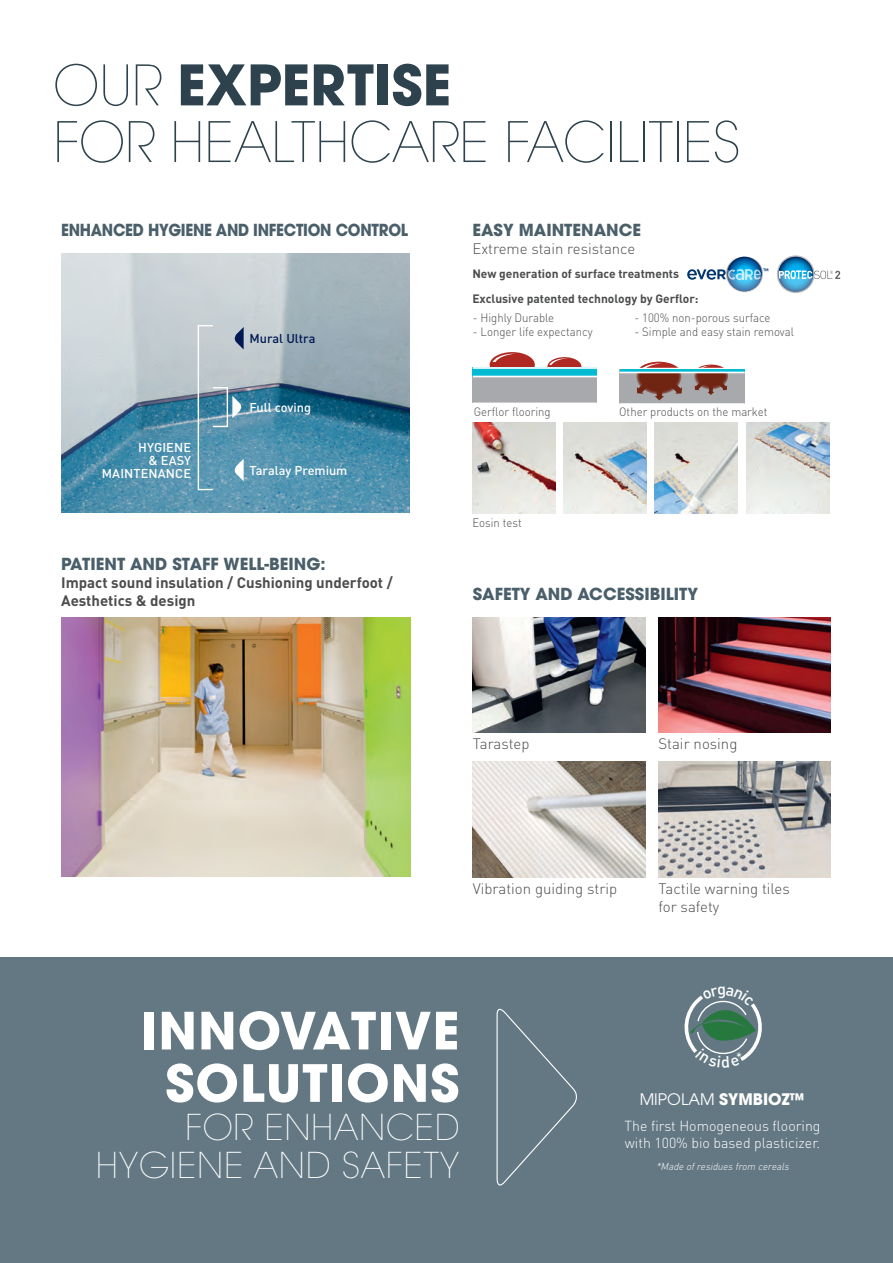
<style>
.page{position:relative;width:893px;height:1263px;background:#fff}
.page>*{position:absolute;margin:0;border:0;box-sizing:border-box;transform-origin:0 0}
.t1{font:200 55.35px/56.7px "Avant Garde";color:#2d424d}
.t2{font:700 51px/52.3px "Avant Garde";letter-spacing:.02em;color:#fff;text-align:center}
.t3{font:200 35.4px/38.2px "Avant Garde";letter-spacing:.02em;color:#fff;text-align:right}
.t4{font:700 16.5px "Avant Garde";color:#4a5f6a}
.t5{font:700 16.5px "Avant Garde";letter-spacing:-.02em;color:#4a5f6a;scale:.91 1}
.t6{font:700 15.9px "Avant Garde";color:#fff}
.t7{font:300 15px/18px "DIN Pro";color:#4b4c4d}
.t8{font:700 15px/18px "DIN Pro";color:#4b4c4d}
.t9{font:300 14.4px/17.2px "DIN Pro";color:#fff}
.t10{font:500 12.75px/12.8px "DIN Pro";color:#fff;text-align:right}
.t11{font:500 12.75px "DIN Pro";color:#001954}
.t12{font:300 12px "DIN Pro";color:#4b4c4d;scale:.95 1}
.t13{font:700 12px/25.2px "DIN Pro";color:#4b4c4d}
.t14{font:italic 300 10.05px "DIN Pro";color:#fff;scale:.95 1}
.s1{font-weight:700}
.s2{font-weight:400}
</style>
<div class="page">
<div style="left:0;top:958px;width:893px;height:305px;background:#637883"></div>
<img style="left:61px;top:253px;width:349px;height:259px">
<svg style="left:232px;top:327px;width:12px;height:23px"></svg>
<svg style="left:232px;top:459px;width:12px;height:22px"></svg>
<svg style="left:232px;top:396px;width:12px;height:22px"></svg>
<div style="left:212px;top:387px;width:16px;height:40px;border:1px solid #fff"></div>
<div style="left:198px;top:325px;width:15px;height:165px;border:1px solid #fff"></div>
<img style="left:746px;top:423px;width:83px;height:90px">
<img style="left:472px;top:423px;width:83px;height:90px">
<img style="left:564px;top:423px;width:83px;height:90px">
<img style="left:655px;top:423px;width:83px;height:90px">
<img style="left:61px;top:617px;width:350px;height:259px">
<img style="left:473px;top:617px;width:172px;height:116px">
<img style="left:658px;top:617px;width:173px;height:116px">
<img style="left:658px;top:761px;width:173px;height:116px">
<img style="left:473px;top:761px;width:172px;height:116px">
<svg style="left:496px;top:1008px;width:81px;height:178px"></svg>
<svg style="left:726px;top:256px;width:37px;height:36px"></svg>
<svg style="left:727px;top:257px;width:35px;height:34px"></svg>
<svg style="left:687px;top:268px;width:81px;height:23px"></svg>
<div style="left:777px;top:255px;width:38px;height:38px;border:3px solid #bcbdc0;border-radius:50%"></div>
<svg style="left:778px;top:257px;width:35px;height:35px"></svg>
<svg style="left:778px;top:269px;width:62px;height:23px"></svg>
<div style="left:547px;top:357px;width:34px;height:19px;background:#af2922;border-radius:50%"></div>
<div style="left:490px;top:352px;width:45px;height:25px;background:#af2922;border-radius:50%"></div>
<div style="left:473px;top:376px;width:123px;height:27px;background:#a8a9ad"></div>
<div style="left:473px;top:368px;width:123px;height:9px;background:#03bad3"></div>
<hr style="left:473px;top:367px;width:123px;height:2px;background:#fff">
<hr style="left:473px;top:376px;width:123px;height:1px;background:#fff">
<svg style="left:492px;top:353px;width:23px;height:9px"></svg>
<svg style="left:549px;top:358px;width:18px;height:7px"></svg>
<svg style="left:636px;top:362px;width:45px;height:25px"></svg>
<div style="left:620px;top:369px;width:125px;height:35px;background:#a8a9ad"></div>
<hr style="left:620px;top:403px;width:125px;height:1px;background:#fff">
<svg style="left:620px;top:369px;width:125px;height:3px"></svg>
<hr style="left:620px;top:372px;width:125px;height:1px;background:#fff">
<svg style="left:636px;top:363px;width:46px;height:37px"></svg>
<svg style="left:694px;top:365px;width:34px;height:30px"></svg>
<svg style="left:684px;top:995px;width:78px;height:66px"></svg>
<h1 class="t1" style="left:53px;top:58px;width:689px">OUR <span class="s1">EXPERTISE<br></span>FOR HEALTHCARE FACILITIES</h1>
<h3 class="t5" style="left:61px;top:220px;width:383px">ENHANCED HYGIENE AND INFECTION CONTROL</h3>
<h3 class="t4" style="left:472px;top:220px;width:170px">EASY MAINTENANCE</h3>
<p class="t10" style="left:102px;top:441px;width:91px">HYGIENE<br>&amp; EASY<br>MAINTENANCE</p>
<p class="t11" style="left:250px;top:329px;width:67px">Mural Ultra</p>
<p class="t10" style="left:250px;top:400px;width:63px">Full coving</p>
<p class="t10" style="left:250px;top:463px;width:99px">Taralay Premium</p>
<p class="t7" style="left:472px;top:239px;width:164px">Extreme stain resistance</p>
<p class="t13" style="left:472px;top:261px;width:228px">New generation of surface treatments<br>Exclusive patented technology by Gerflor:</p>
<p class="t12" style="left:473px;top:309px;width:87px">- Highly Durable</p>
<p class="t12" style="left:473px;top:324px;width:128px">- Longer life expectancy</p>
<p class="t12" style="left:634px;top:309px;width:145px">- 100% non-porous surface</p>
<p class="t12" style="left:634px;top:324px;width:169px">- Simple and easy stain removal</p>
<p class="t12" style="left:474px;top:403px;width:82px">Gerflor flooring</p>
<p class="t12" style="left:619px;top:403px;width:158px">Other products on the market</p>
<p class="t12" style="left:472px;top:514px;width:53px">Eosin test</p>
<h3 class="t4" style="left:61px;top:553px;width:266px">PATIENT AND STAFF WELL-BEING:</h3>
<p class="t8" style="left:61px;top:572px;width:333px">Impact sound insulation / Cushioning underfoot /<br>Aesthetics &amp; design</p>
<h3 class="t4" style="left:473px;top:583px;width:227px">SAFETY AND ACCESSIBILITY</h3>
<p class="t7" style="left:473px;top:734px;width:58px">Tarastep</p>
<p class="t7" style="left:658px;top:734px;width:80px">Stair nosing</p>
<p class="t7" style="left:473px;top:879px;width:146px">Vibration guiding strip</p>
<p class="t7" style="left:658px;top:879px;width:133px">Tactile warning tiles for safety</p>
<h2 class="t2" style="left:141px;top:1004px;width:320px">INNOVATIVE<br>SOLUTIONS</h2>
<h3 class="t3" style="left:96px;top:1109px;width:365px">FOR ENHANCED<br>HYGIENE AND SAFETY</h3>
<h3 class="t6" style="left:640px;top:1089px;width:167px"><span class="s2">MIPOLAM</span> SYMBIOZ™</h3>
<p class="t9" style="left:624px;top:1117px;width:197px">The first Homogeneous flooring with 100% bio based plasticizer.</p>
<p class="t14" style="left:656px;top:1159px;width:144px">*Madeofresiduesfrom cereals</p>
</div>
